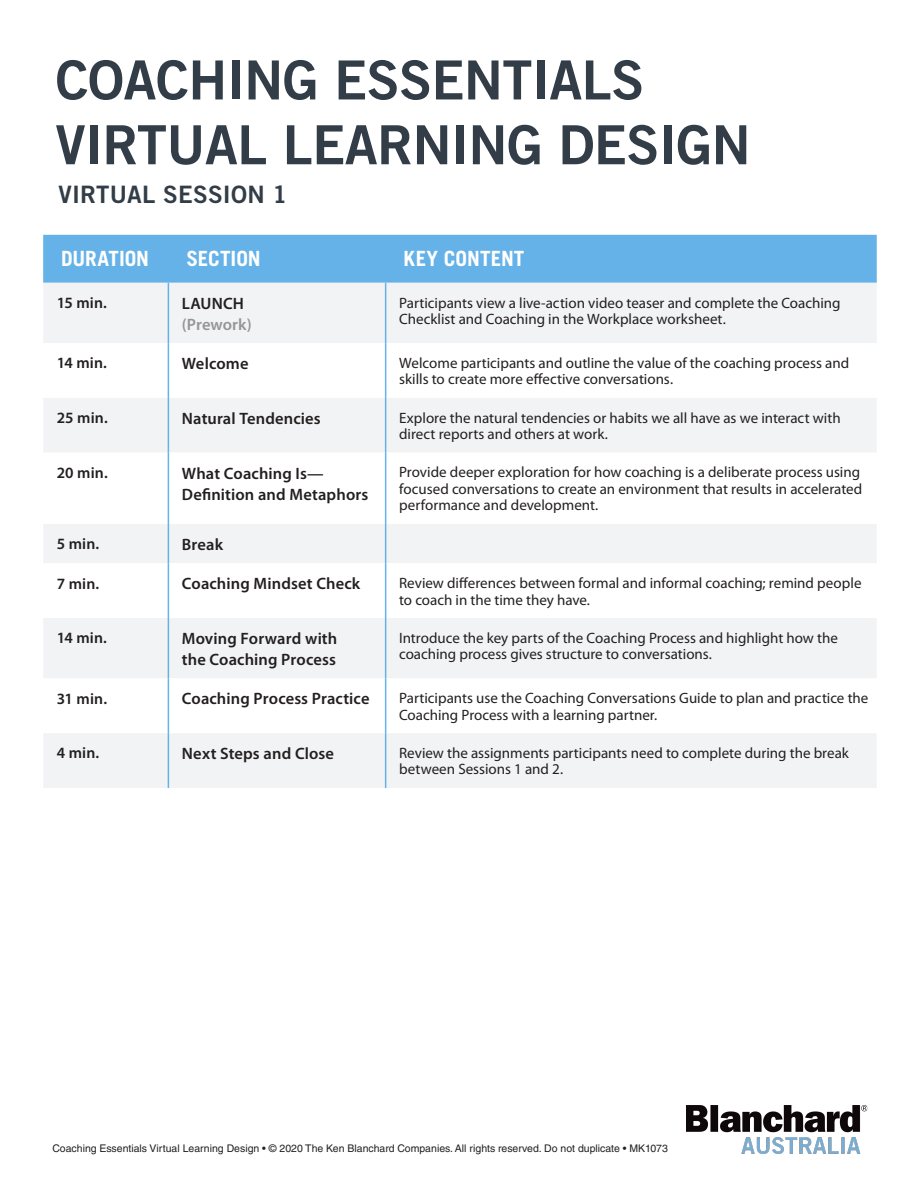
<style>
.page{position:relative;width:918px;height:1188px;background:#fff}
.page>*{position:absolute;margin:0;border:0;box-sizing:border-box;transform-origin:0 0}
.Level_1_Head{font:54px/64.8px "Trade Gothic LT Std Bd 2";letter-spacing:-.01em;color:#323d47}
.Level_1_Head-2{font:24px "Trade Gothic LT Std Bd 2";letter-spacing:.01em;color:#323d47}
.Body_Copy{font:700 21px "Trade Gothic LT Std";letter-spacing:-.005em;color:#fff}
.Level_3_head{font:600 16.5px/21px "Myriad Pro";letter-spacing:.005em;color:#231f20}
.Level_3_head-2{font:600 16.5px/21px "Myriad Pro";letter-spacing:.005em;color:#939598}
.Body{font:600 15.75px "Myriad Pro";letter-spacing:.01em;color:#231f20}
.Body-2{font:15px/16.5px "Myriad Pro";color:#231f20}
.t1{font:10.5px "Helvetica LT Std";color:#231f20}
.s1{color:#231f20}
</style>
<div class="page">
<div style="left:43px;top:235px;width:834px;height:48px;background:#65b2e8"></div>
<div style="left:43px;top:283px;width:833px;height:505px;background:#f2f3f4"></div>
<svg style="left:43px;top:343px;width:833px;height:390px"></svg>
<hr style="left:168px;top:283px;width:1px;height:60px;background:#65b2e8">
<hr style="left:385px;top:283px;width:1px;height:60px;background:#65b2e8">
<hr style="left:168px;top:343px;width:1px;height:55px;background:#65b2e8">
<hr style="left:168px;top:398px;width:1px;height:55px;background:#65b2e8">
<hr style="left:385px;top:398px;width:1px;height:55px;background:#65b2e8">
<hr style="left:168px;top:453px;width:1px;height:71px;background:#65b2e8">
<hr style="left:385px;top:453px;width:1px;height:71px;background:#65b2e8">
<hr style="left:168px;top:524px;width:1px;height:39px;background:#65b2e8">
<hr style="left:385px;top:524px;width:1px;height:39px;background:#65b2e8">
<hr style="left:168px;top:563px;width:1px;height:55px;background:#65b2e8">
<hr style="left:385px;top:563px;width:1px;height:55px;background:#65b2e8">
<hr style="left:168px;top:678px;width:1px;height:55px;background:#65b2e8">
<hr style="left:385px;top:678px;width:1px;height:55px;background:#65b2e8">
<hr style="left:168px;top:733px;width:1px;height:55px;background:#65b2e8">
<hr style="left:385px;top:733px;width:1px;height:55px;background:#65b2e8">
<hr style="left:385px;top:343px;width:1px;height:55px;background:#65b2e8">
<hr style="left:168px;top:618px;width:1px;height:60px;background:#65b2e8">
<hr style="left:385px;top:618px;width:1px;height:60px;background:#65b2e8">
<img style="left:686px;top:1105px;width:182px;height:49px">
<p class="Level_1_Head" style="left:56px;top:47px;width:697px">COACHING ESSENTIALS<br>VIRTUAL LEARNING DESIGN</p>
<p class="Level_1_Head-2" style="left:58px;top:179px;width:230px">VIRTUAL SESSION 1</p>
<p class="Body_Copy" style="left:61px;top:246px;width:89px">DURATION</p>
<p class="Body_Copy" style="left:186px;top:246px;width:76px">SECTION</p>
<p class="Body_Copy" style="left:404px;top:246px;width:122px">KEY CONTENT</p>
<p class="Body" style="left:57px;top:294px;width:52px">15 min.</p>
<p class="Level_3_head-2" style="left:182px;top:293px;width:71px"><span class="s1">LAUNCH </span>(Prework)</p>
<p class="Body-2" style="left:399px;top:295px;width:443px">Participants view a live-action video teaser and complete the Coaching<br>Checklist and Coaching in the Workplace worksheet.</p>
<p class="Body" style="left:57px;top:354px;width:52px">14 min.</p>
<p class="Level_3_head" style="left:182px;top:353px;width:68px">Welcome</p>
<p class="Body-2" style="left:399px;top:355px;width:452px">Welcome participants and outline the value of the coaching process and skills to create more effective conversations.</p>
<p class="Body" style="left:57px;top:409px;width:53px">25 min.</p>
<p class="Level_3_head" style="left:182px;top:408px;width:140px">Natural Tendencies</p>
<p class="Body-2" style="left:399px;top:410px;width:443px">Explore the natural tendencies or habits we all have as we interact with direct reports and others at work.</p>
<p class="Body" style="left:57px;top:464px;width:53px">20 min.</p>
<p class="Level_3_head" style="left:182px;top:463px;width:188px">What Coaching Is—<br>Definition and Metaphors</p>
<p class="Body-2" style="left:399px;top:464px;width:465px">Provide deeper exploration for how coaching is a deliberate process using focused conversations to create an environment that results in accelerated performance and development.</p>
<p class="Body" style="left:57px;top:535px;width:44px">5 min.</p>
<p class="Level_3_head" style="left:182px;top:534px;width:43px">Break</p>
<p class="Body" style="left:57px;top:575px;width:44px">7 min.</p>
<p class="Level_3_head" style="left:182px;top:573px;width:180px">Coaching Mindset Check</p>
<p class="Body-2" style="left:399px;top:575px;width:464px">Review differences between formal and informal coaching; remind people to coach in the time they have.</p>
<p class="Body" style="left:57px;top:629px;width:52px">14 min.</p>
<p class="Level_3_head" style="left:182px;top:628px;width:157px">Moving Forward with the Coaching Process</p>
<p class="Body-2" style="left:399px;top:630px;width:440px">Introduce the key parts of the Coaching Process and highlight how the coaching process gives structure to conversations.</p>
<p class="Body" style="left:57px;top:690px;width:52px">31 min.</p>
<p class="Level_3_head" style="left:182px;top:689px;width:189px">Coaching Process Practice</p>
<p class="Body-2" style="left:399px;top:690px;width:471px">Participants use the Coaching Conversations Guide to plan and practice the<br>Coaching Process with a learning partner.</p>
<p class="Body" style="left:57px;top:744px;width:44px">4 min.</p>
<p class="Level_3_head" style="left:182px;top:743px;width:154px">Next Steps and Close</p>
<p class="Body-2" style="left:399px;top:745px;width:451px">Review the assignments participants need to complete during the break between Sessions 1 and 2.</p>
<p class="t1" style="left:52px;top:1142px;width:617px">Coaching Essentials Virtual Learning Design • © 2020 The Ken Blanchard Companies. All rights reserved. Do not duplicate • MK1073</p>
</div>
